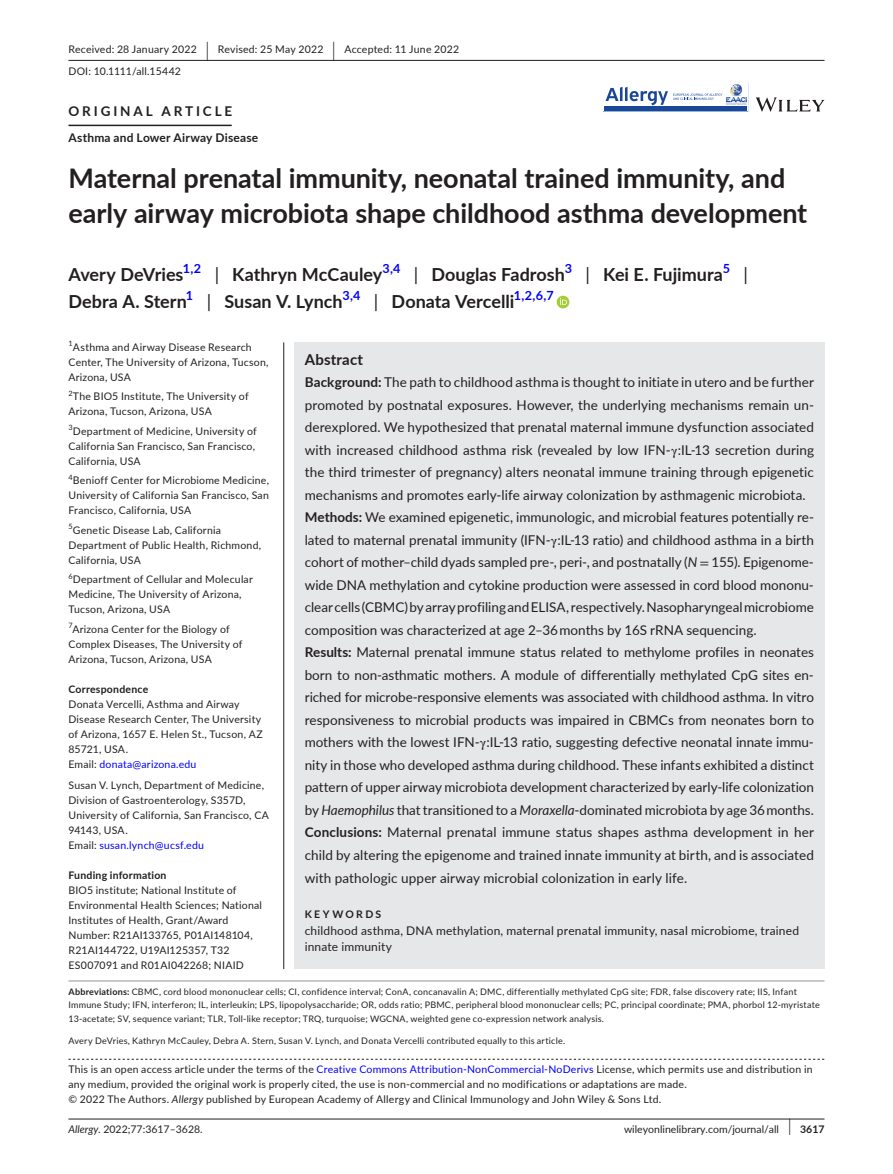
<style>
.page{position:relative;width:893px;height:1174px;background:#fff}
.page>*{position:absolute;margin:0;border:0;box-sizing:border-box;transform-origin:0 0}
.t1{font:700 27px/34.5px "Lato";color:#231f20}
.t2{font:700 18px "Lato";color:#231f20}
.t3{font:18px "Lato";color:#231f20}
.t4{font:700 15px "Lato";letter-spacing:.015em;color:#231f20}
.t5{font:13.5px/22.5px "Lato";color:#231f20}
.t6{font:700 13.5px "Lato";letter-spacing:.215em;color:#231f20}
.t7{font:700 12.6px "Lato";color:#00f}
.t8{font:12px/16.5px "Lato";letter-spacing:.015em;color:#231f20}
.t9{font:700 12px "Lato";letter-spacing:.015em;color:#231f20}
.t10{font:10.5px/15px "Lato";letter-spacing:.02em;color:#231f20}
.t11{font:10.5px "Lato";color:#231f20}
.t12{font:700 10.5px "Lato";letter-spacing:.02em;color:#231f20}
.t13{font:700 10.5px "Lato";letter-spacing:.22em;color:#231f20}
.t14{font:9px/13.5px "Lato";letter-spacing:.025em;color:#231f20}
.t15{font:7.35px "Lato";color:#231f20}
.s1{font-size:19.65px}
.s2{font-weight:400}
.s3{color:#00f}
.s4{font-weight:700}
.s5{font-family:"STIX"}
.s6{font-style:italic}
.s7{font-size:17.4px}
</style>
<div class="page">
<hr style="left:68px;top:1118px;width:756px;height:1px;background:#231f20">
<svg style="left:756px;top:97px;width:68px;height:15px"></svg>
<svg style="left:603px;top:86px;width:145px;height:26px"></svg>
<div style="left:604px;top:106px;width:143px;height:5px;background:#1b4896"></div>
<img style="left:725px;top:84px;width:22px;height:21px">
<hr style="left:68px;top:60px;width:756px;height:1px;background:#231f20">
<hr style="left:68px;top:125px;width:164px;height:1px;background:#231f20">
<div style="left:557px;top:296px;width:12px;height:12px;background:#a5cd39;border-radius:50%"></div>
<svg style="left:560px;top:298px;width:7px;height:7px"></svg>
<svg style="left:68px;top:1058px;width:756px;height:1px"></svg>
<hr style="left:68px;top:980px;width:756px;height:1px;background:#939598">
<div style="left:294px;top:342px;width:530px;height:626px;background:#e6e7e9"></div>
<hr style="left:283px;top:342px;width:1px;height:627px;background:#231f20">
<p class="t10" style="left:68px;top:38px;width:392px;line-height:21.8px">Received: 28 January 2022 <span class="s1">|</span> Revised: 25 May 2022 <span class="s1">|</span> Accepted: 11 June 2022<br>DOI: 10.1111/all.15442</p>
<p class="t6" style="left:68px;top:101px;width:165px">ORIGINAL ARTICLE</p>
<p class="t9" style="left:68px;top:129px;width:191px">Asthma and Lower Airway Disease</p>
<h1 class="t1" style="left:68px;top:160px;width:740px">Maternal prenatal immunity, neonatal trained immunity, and early airway microbiota shape childhood asthma development</h1>
<h2 class="t2" style="left:68px;top:262px;width:117px">Avery DeVries</h2>
<p class="t7" style="left:183px;top:259px;width:20px">1,2</p>
<h2 class="t2" style="left:215px;top:262px;width:169px"><span class="s2">|</span> Kathryn McCauley</h2>
<p class="t7" style="left:382px;top:259px;width:19px">3,4</p>
<h2 class="t2" style="left:414px;top:262px;width:153px"><span class="s2">|</span> Douglas Fadrosh</h2>
<p class="t7" style="left:565px;top:259px;width:9px">3</p>
<h2 class="t2" style="left:586px;top:262px;width:139px"><span class="s2">|</span> Kei E. Fujimura</h2>
<p class="t7" style="left:723px;top:259px;width:9px">5</p>
<h2 class="t3" style="left:744px;top:262px;width:6px">|</h2>
<h2 class="t2" style="left:68px;top:289px;width:120px">Debra A. Stern</h2>
<p class="t7" style="left:186px;top:286px;width:9px">1</p>
<h2 class="t2" style="left:207px;top:289px;width:137px"><span class="s2">|</span> Susan V. Lynch</h2>
<p class="t7" style="left:343px;top:286px;width:19px">3,4</p>
<h2 class="t2" style="left:374px;top:289px;width:142px"><span class="s2">|</span> Donata Vercelli</h2>
<p class="t7" style="left:514px;top:286px;width:41px">1,2,6,7</p>
<p class="t10" style="left:68px;top:339px;width:202px"><sup>1</sup>Asthma and Airway Disease Research<br>Center, The University of Arizona, Tucson,<br>Arizona, USA</p>
<p class="t10" style="left:68px;top:388px;width:182px"><sup>2</sup>The BIO5 Institute, The University of<br>Arizona, Tucson, Arizona, USA</p>
<p class="t15" style="left:68px;top:422px;width:6px">3</p>
<p class="t10" style="left:68px;top:423px;width:190px;text-indent:4px">Department of Medicine, University of<br>California San Francisco, San Francisco,<br>California, USA</p>
<p class="t15" style="left:68px;top:472px;width:6px">4</p>
<p class="t10" style="left:68px;top:472px;width:202px;text-align:justify;text-indent:4px">Benioff Center for Microbiome Medicine, University of California San Francisco, San Francisco, California, USA</p>
<p class="t15" style="left:68px;top:521px;width:6px">5</p>
<p class="t10" style="left:68px;top:522px;width:194px;text-indent:4px">Genetic Disease Lab, California<br>Department of Public Health, Richmond,<br>California, USA</p>
<p class="t15" style="left:68px;top:571px;width:6px">6</p>
<p class="t10" style="left:68px;top:571px;width:186px;text-indent:4px">Department of Cellular and Molecular<br>Medicine, The University of Arizona,<br>Tucson, Arizona, USA</p>
<p class="t15" style="left:68px;top:620px;width:6px">7</p>
<p class="t10" style="left:68px;top:621px;width:176px;text-indent:4px">Arizona Center for the Biology of<br>Complex Diseases, The University of<br>Arizona, Tucson, Arizona, USA</p>
<p class="t12" style="left:68px;top:681px;width:81px">Correspondence</p>
<p class="t10" style="left:68px;top:696px;width:196px">Donata Vercelli, Asthma and Airway<br>Disease Research Center, The University of Arizona, 1657 E. Helen St., Tucson, AZ<br>85721, USA.<br>Email: <span class="s3">donata@arizona.edu</span></p>
<p class="t10" style="left:68px;top:777px;width:202px">Susan V. Lynch, Department of Medicine, Division of Gastroenterology, S357D, University of California, San Francisco, CA 94143, USA.<br>Email: <span class="s3">susan.lynch@ucsf.edu</span></p>
<p class="t12" style="left:68px;top:867px;width:100px">Funding information</p>
<p class="t10" style="left:68px;top:882px;width:195px">BIO5 institute; National Institute of Environmental Health Sciences; National Institutes of Health, Grant/Award Number: R21AI133765, P01AI148104, R21AI144722, U19AI125357, T32<br>ES007091 and R01AI042268; NIAID</p>
<p class="t4" style="left:305px;top:348px;width:60px">Abstract</p>
<p class="t5" style="left:305px;top:370px;width:511px"><span class="s4">Background:</span> The path to childhood asthma is thought to initiate in utero and be further promoted by postnatal exposures. However, the underlying mechanisms remain un&shy;derexplored. We hypothesized that prenatal maternal immune dysfunction associated with increased childhood asthma risk (revealed by low IFN-<span class="s5">γ</span>:IL-13 secretion during the third trimester of pregnancy) alters neonatal immune training through epigenetic mechanisms and promotes early-life airway colonization by asthmagenic microbiota.<br><span class="s4">Methods:</span> We examined epigenetic, immunologic, and microbial features potentially re&shy;lated to maternal prenatal immunity (IFN-<span class="s5">γ</span>:IL-13 ratio) and childhood asthma in a birth cohort of mother–child dyads sampled pre-, peri-, and postnatally (<span class="s6">N</span> <span class="s5">=</span> 155). Epigenome&shy;wide DNA methylation and cytokine production were assessed in cord blood mononu&shy;clear cells (CBMC) by array profiling and ELISA, respectively. Nasopharyngeal microbiome composition was characterized at age 2–36 months by 16S rRNA sequencing.<br><span class="s4">Results:</span> Maternal prenatal immune status related to methylome profiles in neonates born to non-asthmatic mothers. A module of differentially methylated CpG sites en&shy;riched for microbe-responsive elements was associated with childhood asthma. In vitro responsiveness to microbial products was impaired in CBMCs from neonates born to mothers with the lowest IFN-<span class="s5">γ</span>:IL-13 ratio, suggesting defective neonatal innate immu&shy;nity in those who developed asthma during childhood. These infants exhibited a distinct pattern of upper airway microbiota development characterized by early-life colonization by <span class="s6">Haemophilus</span> that transitioned to a <span class="s6">Moraxella</span>-dominated microbiota by age 36 months.<br><span class="s4">Conclusions:</span> Maternal prenatal immune status shapes asthma development in her child by altering the epigenome and trained innate immunity at birth, and is associated with pathologic upper airway microbial colonization in early life.</p>
<p class="t13" style="left:305px;top:907px;width:78px">KEYWORDS</p>
<p class="t8" style="left:305px;top:921px;width:496px">childhood asthma, DNA methylation, maternal prenatal immunity, nasal microbiome, trained innate immunity</p>
<p class="t14" style="left:68px;top:984px;width:753px"><span class="s4">Abbreviations:</span> CBMC, cord blood mononuclear cells; CI, confidence interval; ConA, concanavalin A; DMC, differentially methylated CpG site; FDR, false discovery rate; IIS, Infant<br>Immune Study; IFN, interferon; IL, interleukin; LPS, lipopolysaccharide; OR, odds ratio; PBMC, peripheral blood mononuclear cells; PC, principal coordinate; PMA, phorbol 12-myristate<br>13-acetate; SV, sequence variant; TLR, Toll-like receptor; TRQ, turquoise; WGCNA, weighted gene co-expression network analysis.</p>
<p class="t14" style="left:68px;top:1033px;width:498px">Avery DeVries, Kathryn McCauley, Debra A. Stern, Susan V. Lynch, and Donata Vercelli contributed equally to this article.</p>
<p class="t10" style="left:68px;top:1061px;width:746px">This is an open access article under the terms of the <span class="s3">Creative Commons Attribution-NonCommercial-NoDerivs</span> License, which permits use and distribution in any medium, provided the original work is properly cited, the use is non-commercial and no modifications or adaptations are made.<br>© 2022 The Authors. <span class="s6">Allergy</span> published by European Academy of Allergy and Clinical Immunology and John Wiley &amp; Sons Ltd.</p>
<p class="t11" style="left:68px;top:1121px;width:136px"><span class="s6">Allergy.</span> 2022;77:3617–3628.</p>
<p class="t11" style="left:624px;top:1121px;width:202px">wileyonlinelibrary.com/journal/all <span class="s7">|</span> <span class="s4">3617</span></p>
</div>
